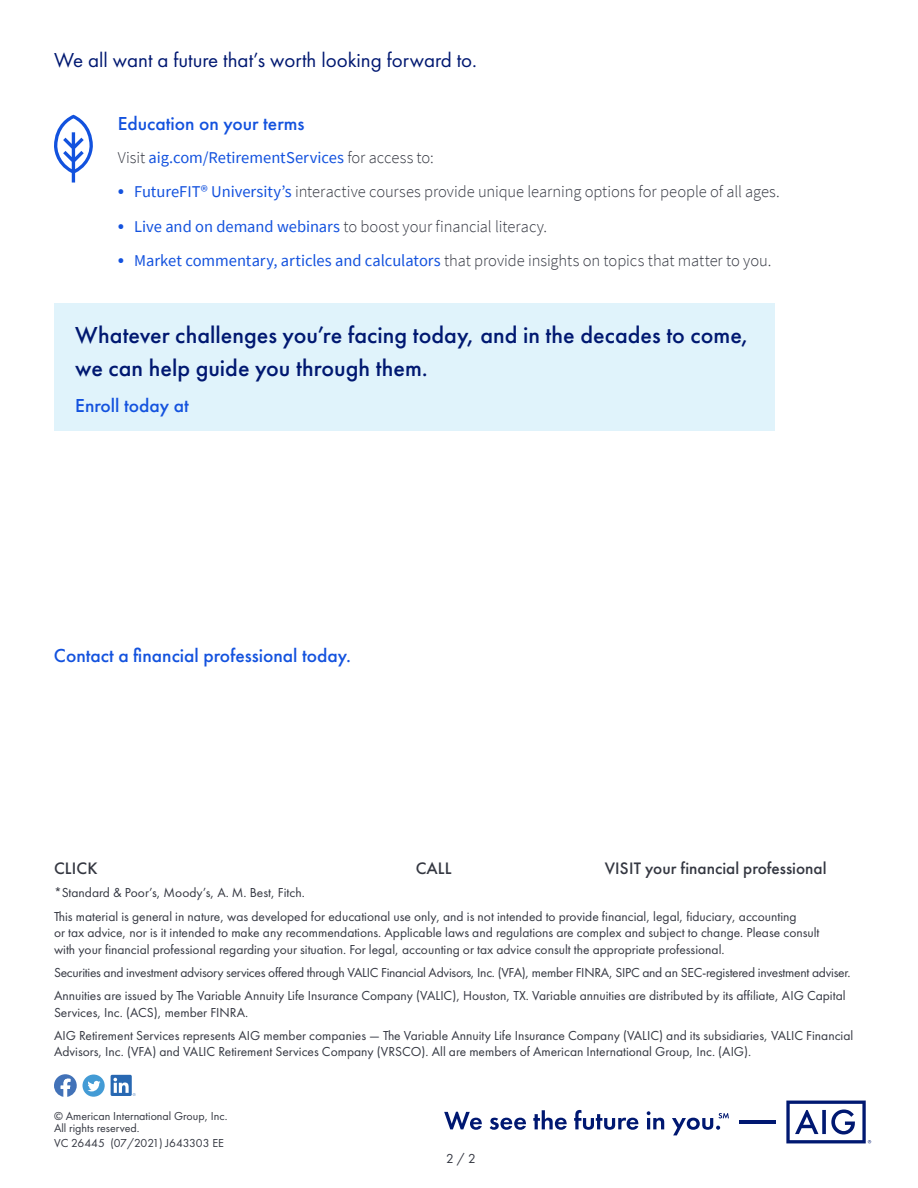
<style>
.page{position:relative;width:918px;height:1188px;background:#fff}
.page>*{position:absolute;margin:0;border:0;box-sizing:border-box;transform-origin:0 0}
.t1{font:500 24px/33px "Futura PT";color:#001871}
.t2{font:21px "Futura PT";color:#001871}
.t3{font:500 19.5px "Futura PT";color:#1352de}
.t4{font:500 17.25px "Futura PT";color:#343741}
.t5{font:300 16.5px "Source Sans Pro";letter-spacing:-.005em;color:#343741}
.t6{font:16.5px "Source Sans Pro";color:#1352de}
.t7{font:13.5px/23.2px "Futura PT";color:#343741}
.t8{font:13.5px/23.2px "Futura PT";letter-spacing:-.02em;color:#343741}
.t9{font:12px/12px "Futura PT";color:#343741}
.s1{font-weight:300;color:#343741}
.s2{font-weight:400;font-size:21px;color:#1352de}
.s3{font-weight:400;color:#1352de}
</style>
<div class="page">
<svg style="left:54px;top:1074px;width:23px;height:23px"></svg>
<svg style="left:83px;top:1075px;width:22px;height:22px"></svg>
<div style="left:111px;top:1075px;width:21px;height:21px;background:#2868b2;border-radius:2px"></div>
<svg style="left:113px;top:1078px;width:23px;height:18px"></svg>
<hr style="left:740px;top:1120px;width:36px;height:4px;background:#001871">
<svg style="left:444px;top:1112px;width:38px;height:18px"></svg>
<svg style="left:490px;top:1118px;width:36px;height:12px"></svg>
<svg style="left:533px;top:1110px;width:34px;height:20px"></svg>
<svg style="left:574px;top:1110px;width:64px;height:20px"></svg>
<svg style="left:647px;top:1111px;width:17px;height:18px"></svg>
<svg style="left:672px;top:1113px;width:57px;height:22px"></svg>
<svg style="left:786px;top:1101px;width:85px;height:42px"></svg>
<svg style="left:54px;top:115px;width:39px;height:68px"></svg>
<div style="left:54px;top:303px;width:720px;height:128px;background:#e0f3fb"></div>
<h2 class="t2" style="left:54px;top:47px;width:424px">We all want a future that’s worth looking forward to.</h2>
<h3 class="t3" style="left:118px;top:111px;width:188px">Education on your terms</h3>
<p class="t6" style="left:118px;top:147px;width:318px"><span class="s1">Visit</span> aig.com/RetirementServices <span class="s1">for access to:</span></p>
<p class="t5" style="left:118px;top:182px;width:664px"><span class="s2">•</span> <span class="s3">FutureFIT® University’s</span> interactive courses provide unique learning options for people of all ages.</p>
<p class="t5" style="left:118px;top:216px;width:431px"><span class="s2">•</span> <span class="s3">Live and on demand webinars</span> to boost your financial literacy.</p>
<p class="t5" style="left:118px;top:251px;width:655px"><span class="s2">•</span> <span class="s3">Market commentary, articles and calculators</span> that provide insights on topics that matter to you.</p>
<h1 class="t1" style="left:75px;top:318px;width:675px">Whatever challenges you’re facing today, and in the decades to come, we can help guide you through them.</h1>
<h3 class="t3" style="left:75px;top:394px;width:115px">Enroll today at</h3>
<h3 class="t3" style="left:54px;top:644px;width:299px">Contact a financial professional today.</h3>
<p class="t4" style="left:54px;top:858px;width:45px">CLICK</p>
<p class="t4" style="left:416px;top:858px;width:37px">CALL</p>
<p class="t4" style="left:605px;top:858px;width:223px">VISIT your financial professional</p>
<p class="t7" style="left:54px;top:881px;width:744px">*Standard &amp; Poor’s, Moody’s, A. M. Best, Fitch.<br>This material is general in nature, was developed for educational use only, and is not intended to provide financial, legal, fiduciary, accounting</p>
<p class="t7" style="left:54px;top:924px;width:767px;line-height:16.5px">or tax advice, nor is it intended to make any recommendations. Applicable laws and regulations are complex and subject to change. Please consult with your financial professional regarding your situation. For legal, accounting or tax advice consult the appropriate professional.</p>
<p class="t8" style="left:54px;top:961px;width:798px">Securities and investment advisory services offered through VALIC Financial Advisors, Inc. (VFA), member FINRA, SIPC and an SEC-registered investment adviser.<br>Annuities are issued by The Variable Annuity Life Insurance Company (VALIC), Houston, TX. Variable annuities are distributed by its affiliate, AIG Capital</p>
<p class="t7" style="left:54px;top:1000px;width:801px">Services, Inc. (ACS), member FINRA.<br>AIG Retirement Services represents AIG member companies — The Variable Annuity Life Insurance Company (VALIC) and its subsidiaries, VALIC Financial</p>
<p class="t7" style="left:54px;top:1040px;width:699px">Advisors, Inc. (VFA) and VALIC Retirement Services Company (VRSCO). All are members of American International Group, Inc. (AIG).</p>
<p class="t9" style="left:54px;top:1110px;width:175px">© American International Group, Inc.<br>All rights reserved.</p>
<p class="t9" style="left:54px;top:1137px;width:171px">VC 26445 (07/2021) J643303 EE</p>
<p class="t7" style="left:446px;top:1146px;width:31px">2 / 2</p>
</div>
